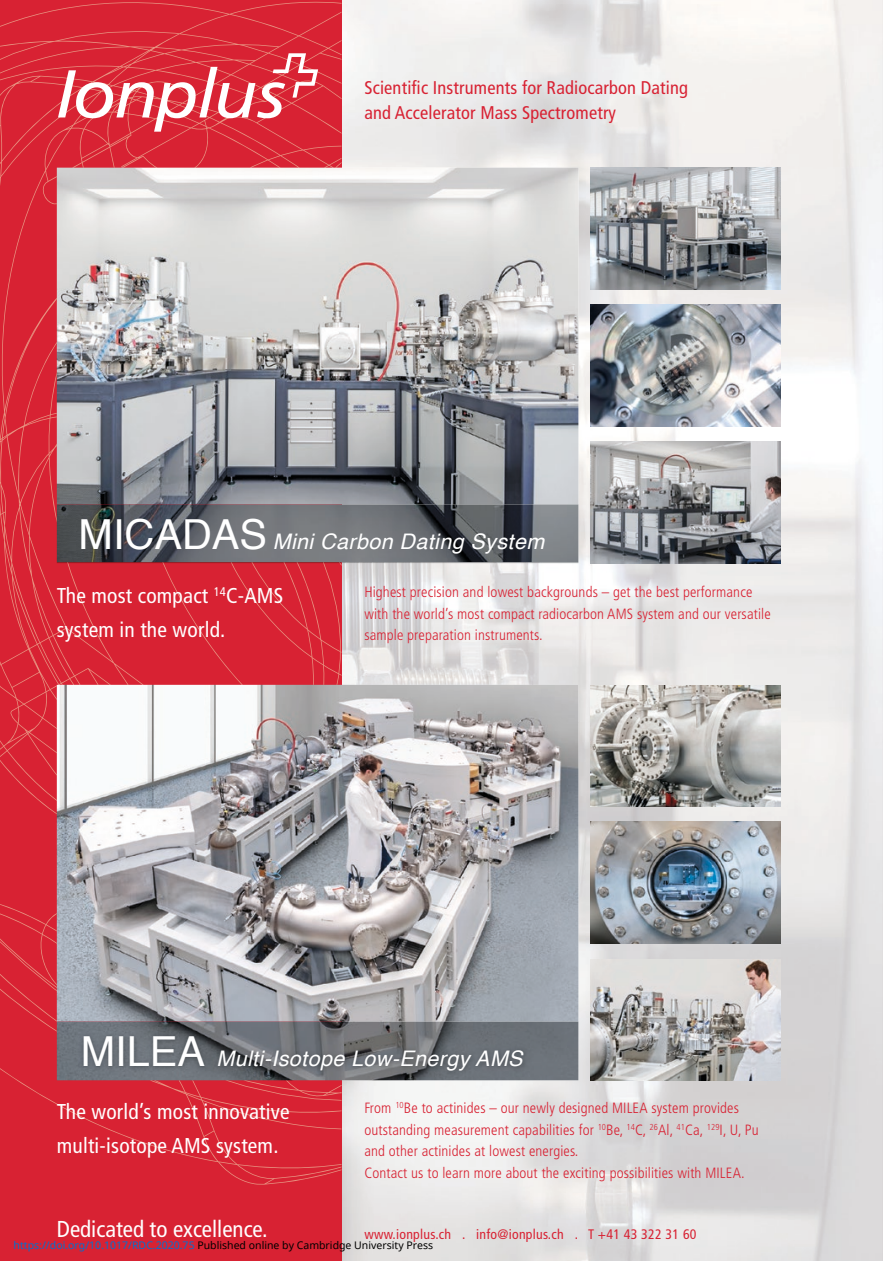
<style>
.page{position:relative;width:883px;height:1261px;background:#fff}
.page>*{position:absolute;margin:0;border:0;box-sizing:border-box;transform-origin:0 0}
.t1{font:condensed 22.93px "Frutiger";color:#fff}
.t2{font:condensed 21.53px/33.8px "Frutiger";letter-spacing:.01em;color:#fff}
.t3{font:italic 21.53px "Helvetica";letter-spacing:.02em;color:#fff}
.t4{font:condensed 18.38px/24.5px "Frutiger";letter-spacing:.01em;color:#d82233}
.t5{font:300 condensed 14.88px/21.5px "Frutiger";letter-spacing:.01em;color:#d82233}
.t6{font:condensed 13.83px "Frutiger";letter-spacing:.02em;color:#d82233}
.t7{font:10.5px "Noto Sans";color:#000}
.s1{font-style:normal;font-size:41.3px}
.s2{color:#0172cf}
</style>
<div class="page">
<img style="left:341px;top:0;width:541px;height:168px">
<img style="left:533px;top:168px;width:349px;height:1092px">
<img style="left:341px;top:563px;width:192px;height:121px">
<img style="left:341px;top:1079px;width:192px;height:181px">
<div style="left:0;top:0;width:341px;height:1260px;background:#d82233"></div>
<svg style="left:0;top:2px;width:341px;height:1182px"></svg>
<img style="left:57px;top:168px;width:521px;height:336px">
<svg style="left:58px;top:53px;width:260px;height:79px"></svg>
<img style="left:57px;top:684px;width:521px;height:337px">
<img style="left:590px;top:168px;width:190px;height:121px">
<img style="left:590px;top:685px;width:190px;height:121px">
<img style="left:590px;top:959px;width:190px;height:120px">
<img style="left:590px;top:821px;width:190px;height:122px">
<img style="left:57px;top:1021px;width:521px;height:58px">
<svg style="left:57px;top:562px;width:284px;height:1px"></svg>
<img style="left:57px;top:504px;width:521px;height:58px">
<img style="left:79px;top:1031px;width:450px;height:45px">
<img style="left:590px;top:304px;width:190px;height:122px">
<img style="left:590px;top:441px;width:190px;height:122px">
<p class="t4" style="left:364px;top:76px;width:325px">Scientific Instruments for Radiocarbon Dating and Accelerator Mass Spectrometry</p>
<h2 class="t3" style="left:78px;top:524px;width:467px"><span class="s1">MICADAS</span> Mini Carbon Dating System</h2>
<h2 class="t2" style="left:57px;top:578px;width:228px">The most compact <sup>14</sup>C-AMS system in the world.</h2>
<p class="t5" style="left:364px;top:581px;width:407px">Highest precision and lowest backgrounds – get the best performance with the world’s most compact radiocarbon AMS system and our versatile sample preparation instruments.</p>
<h2 class="t3" style="left:81px;top:1041px;width:443px"><span class="s1">MILEA</span> Multi-Isotope Low-Energy AMS</h2>
<h2 class="t2" style="left:57px;top:1094px;width:234px">The world’s most innovative multi-isotope AMS system.</h2>
<p class="t5" style="left:364px;top:1097px;width:396px">From <sup>10</sup>Be to actinides – our newly designed MILEA system provides outstanding measurement capabilities for <sup>10</sup>Be, <sup>14</sup>C, <sup>26</sup>Al, <sup>41</sup>Ca, <sup>129</sup>I, U, Pu and other actinides at lowest energies.<br>Contact us to learn more about the exciting possibilities with MILEA.</p>
<h1 class="t1" style="left:57px;top:1215px;width:212px">Dedicated to excellence.</h1>
<p class="t6" style="left:364px;top:1225px;width:333px">www.ionplus.ch . info@ionplus.ch . T +41 43 322 31 60</p>
<p class="t7" style="left:14px;top:1236px;width:421px"><span class="s2">https://doi.org/10.1017/RDC.2020.75</span> Published online by Cambridge University Press</p>
</div>
